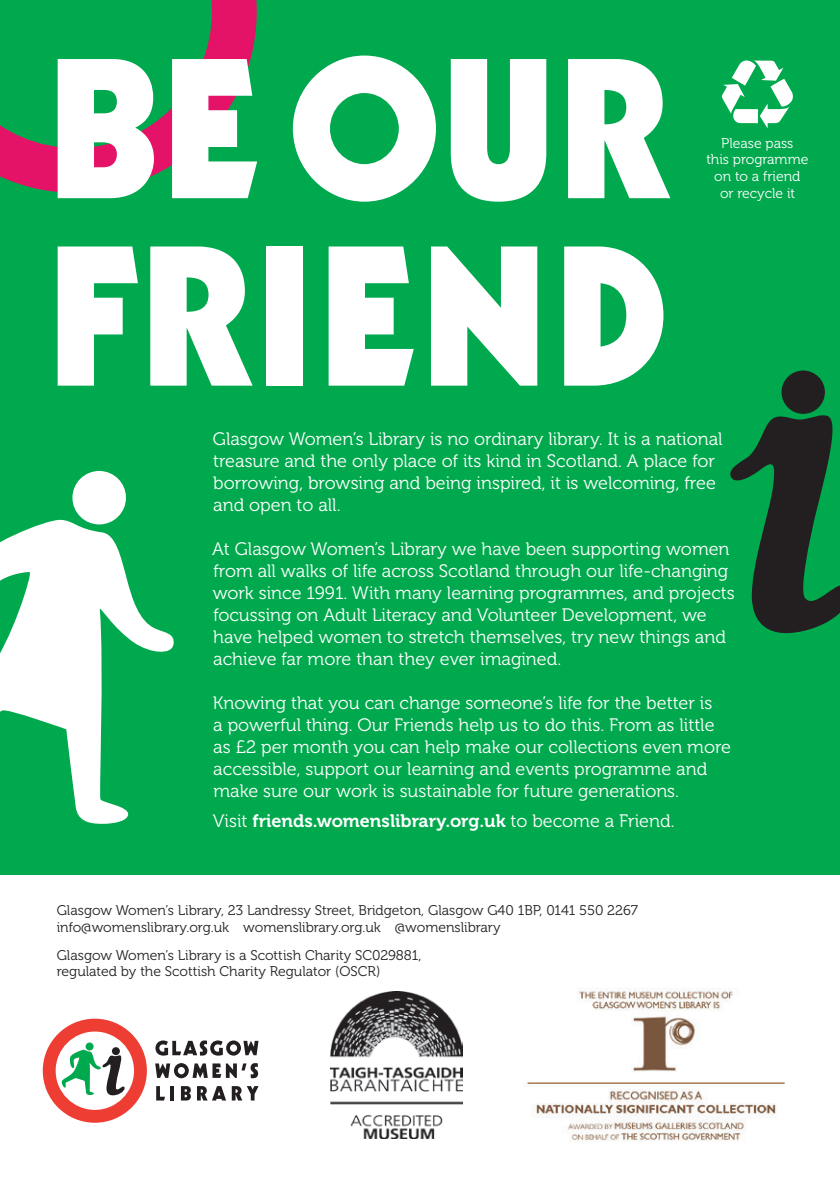
<style>
.page{position:relative;width:840px;height:1191px;background:#fff}
.page>*{position:absolute;margin:0;border:0;box-sizing:border-box;transform-origin:0 0}
.t1{font:900 193.2px/187.4px "Kabel LT Pro";letter-spacing:.035em;color:#fff}
.t2{font:18px/22px "Museo 300";color:#fff}
.t3{font:18px "Museo 700";color:#fff}
.EVENT_COPY{font:14px/16.8px "Museo 300";color:#231f20}
.t4{font:14px/16.8px "Museo 300";color:#fff;text-align:center}
.s1{font-family:"Museo 300"}
</style>
<div class="page">
<svg style="left:43px;top:1018px;width:104px;height:104px"></svg>
<svg style="left:155px;top:1040px;width:103px;height:15px"></svg>
<svg style="left:155px;top:1063px;width:103px;height:15px"></svg>
<svg style="left:156px;top:1086px;width:9px;height:14px"></svg>
<hr style="left:170px;top:1086px;width:4px;height:14px;background:#231f20">
<svg style="left:181px;top:1086px;width:10px;height:14px"></svg>
<svg style="left:197px;top:1086px;width:29px;height:14px"></svg>
<svg style="left:232px;top:1086px;width:26px;height:14px"></svg>
<div style="left:0;top:0;width:839px;height:874px;background:#00a94d"></div>
<svg style="left:0;top:0;width:256px;height:193px"></svg>
<svg style="left:0;top:519px;width:174px;height:305px"></svg>
<div style="left:72px;top:471px;width:54px;height:53px;background:#fff;border-radius:50%"></div>
<div style="left:781px;top:370px;width:43px;height:44px;background:#231f20;border-radius:50%"></div>
<svg style="left:730px;top:415px;width:109px;height:219px"></svg>
<svg style="left:722px;top:60px;width:70px;height:68px"></svg>
<img style="left:523px;top:989px;width:262px;height:153px">
<img style="left:330px;top:991px;width:132px;height:147px">
<p class="t1" style="left:47px;top:33px;width:622px">BE OUR<br>FRIEND</p>
<p class="t4" style="left:706px;top:135px;width:103px">Please pass<br>this programme on to a friend or recycle it</p>
<p class="t2" style="left:213px;top:428px;width:511px">Glasgow Women’s Library is no ordinary library. It is a national treasure and the only place of its kind in Scotland. A place for borrowing, browsing and being inspired, it is welcoming, free and open to all.</p>
<p class="t2" style="left:212px;top:538px;width:524px">At Glasgow Women’s Library we have been supporting women from all walks of life across Scotland through our life-changing work since 1991. With many learning programmes, and projects focussing on Adult Literacy and Volunteer Development, we have helped women to stretch themselves, try new things and achieve far more than they ever imagined.</p>
<p class="t2" style="left:213px;top:692px;width:519px">Knowing that you can change someone’s life for the better is<br>a powerful thing. Our Friends help us to do this. From as little as £2 per month you can help make our collections even more accessible, support our learning and events programme and</p>
<p class="t2" style="left:213px;top:780px;width:467px">make sure our work is sustainable for future generations.</p>
<p class="t3" style="left:213px;top:810px;width:463px"><span class="s1">Visit</span> friends.womenslibrary.org.uk <span class="s1">to become a Friend.</span></p>
<p class="EVENT_COPY" style="left:57px;top:901px;width:582px">Glasgow Women’s Library, 23 Landressy Street, Bridgeton, Glasgow G40 1BP, 0141 550 2267 info@womenslibrary.org.uk womenslibrary.org.uk @womenslibrary</p>
<p class="EVENT_COPY" style="left:57px;top:946px;width:366px">Glasgow Women’s Library is a Scottish Charity SC029881, regulated by the Scottish Charity Regulator (OSCR)</p>
</div>
